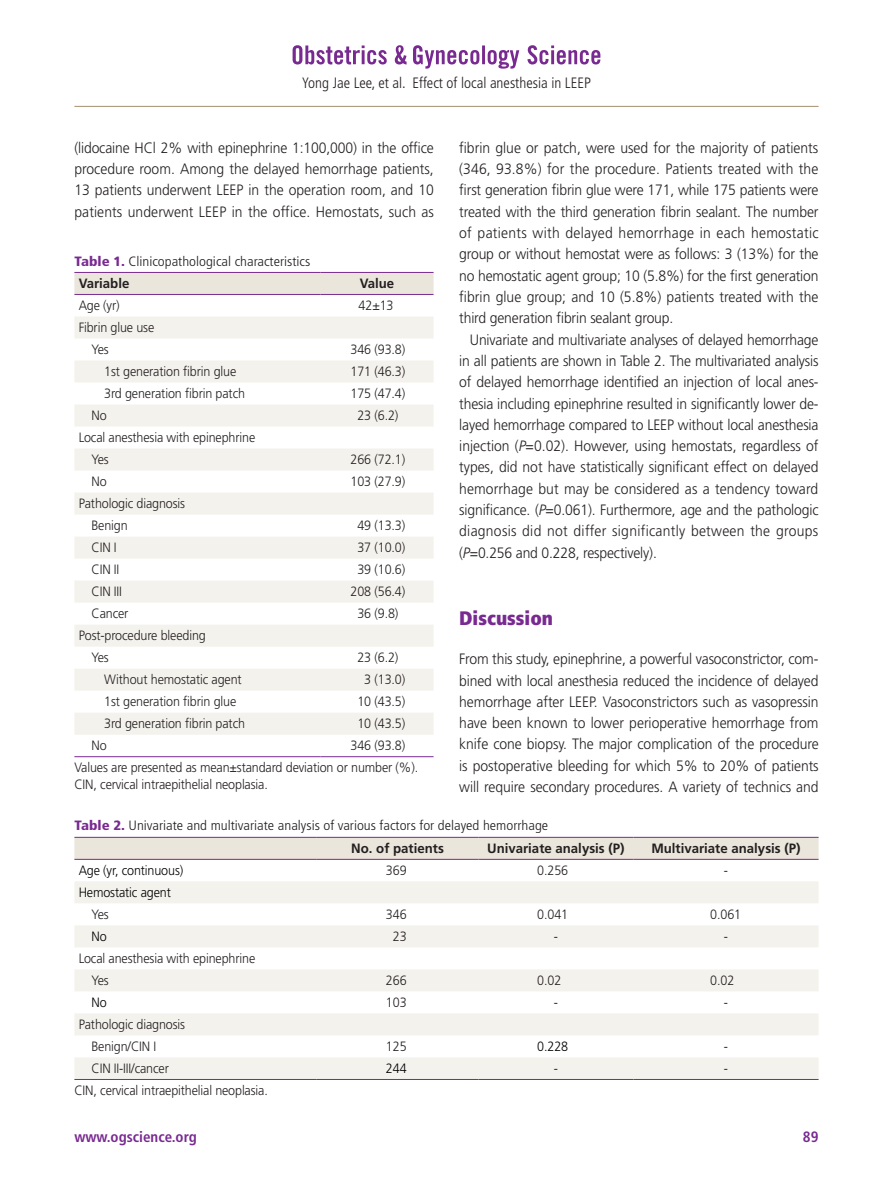
<style>
.page{position:relative;width:893px;height:1191px;background:#fff}
.page>*{position:absolute;margin:0;border:0;box-sizing:border-box;transform-origin:0 0}
.제목1-보라{font:900 condensed 19.5px "Frutiger LT Std";color:#792a91}
.제목밑_본문{font:300 15px/21.3px "Frutiger LT Std";letter-spacing:-.005em;color:#231f20;text-align:justify;scale:.93 1}
.본문_영문{font:300 15px/21.3px "Frutiger LT Std";letter-spacing:.02em;color:#231f20;text-align:justify;scale:.93 1}
.t1{font:300 condensed 15px "Frutiger LT Std";color:#231f20}
.t2{font:700 condensed 15px "Frutiger LT Std";color:#792a91}
.표내용{font:300 13.5px "Frutiger LT Std";letter-spacing:-.01em;color:#231f20;scale:.93 1}
.표_타이틀{font:300 condensed 13.5px "Frutiger LT Std";color:#231f20;scale:1.1 1}
.표_설명{font:300 13.5px "Frutiger LT Std";letter-spacing:-.01em;color:#231f20;scale:.93 1}
.표머리{font:700 13.5px "Frutiger LT Std";color:#231f20}
.표내용-2{font:300 13.5px "Frutiger LT Std";letter-spacing:-.01em;color:#000;scale:.93 1}
.s1{font-style:italic}
.s2{font-weight:900;color:#792a91}
</style>
<div class="page">
<hr style="left:74px;top:106px;width:745px;height:1px;background:#ad9676">
<svg style="left:527px;top:45px;width:73px;height:19px"></svg>
<svg style="left:413px;top:45px;width:106px;height:24px"></svg>
<svg style="left:293px;top:45px;width:114px;height:19px"></svg>
<div style="left:74px;top:838px;width:745px;height:21px;background:#ebe6db"></div>
<svg style="left:74px;top:881px;width:745px;height:198px;fill:#f4f2ed"></svg>
<hr style="left:74px;top:837px;width:243px;height:1px;background:#792a91">
<hr style="left:317px;top:837px;width:161px;height:1px;background:#792a91">
<hr style="left:478px;top:837px;width:155px;height:1px;background:#792a91">
<hr style="left:633px;top:837px;width:186px;height:1px;background:#792a91">
<hr style="left:74px;top:859px;width:243px;height:1px;background:#792a91">
<hr style="left:317px;top:859px;width:161px;height:1px;background:#792a91">
<hr style="left:478px;top:859px;width:155px;height:1px;background:#792a91">
<hr style="left:633px;top:859px;width:186px;height:1px;background:#792a91">
<hr style="left:74px;top:1079px;width:243px;height:1px;background:#792a91">
<hr style="left:317px;top:1079px;width:161px;height:1px;background:#792a91">
<hr style="left:478px;top:1079px;width:155px;height:1px;background:#792a91">
<hr style="left:633px;top:1079px;width:186px;height:1px;background:#792a91">
<div style="left:74px;top:273px;width:360px;height:21px;background:#ebe6db"></div>
<svg style="left:74px;top:317px;width:360px;height:417px;fill:#f4f2ed"></svg>
<hr style="left:74px;top:272px;width:246px;height:1px;background:#792a91">
<hr style="left:320px;top:272px;width:114px;height:1px;background:#792a91">
<hr style="left:74px;top:294px;width:246px;height:1px;background:#792a91">
<hr style="left:320px;top:294px;width:114px;height:1px;background:#792a91">
<hr style="left:74px;top:756px;width:246px;height:1px;background:#792a91">
<hr style="left:320px;top:756px;width:114px;height:1px;background:#792a91">
<p class="t1" style="left:302px;top:74px;width:291px">Yong Jae Lee, et al. Effect of local anesthesia in LEEP</p>
<p class="제목밑_본문" style="left:74px;top:137px;width:388px">(lidocaine HCl 2% with epinephrine 1:100,000) in the office procedure room. Among the delayed hemorrhage patients, 13 patients underwent LEEP in the operation room, and 10 patients underwent LEEP in the office. Hemostats, such as</p>
<p class="제목밑_본문" style="left:459px;top:137px;width:388px">fibrin glue or patch, were used for the majority of patients (346, 93.8%) for the procedure. Patients treated with the first generation fibrin glue were 171, while 175 patients were treated with the third generation fibrin sealant. The number of patients with delayed hemorrhage in each hemostatic group or without hemostat were as follows: 3 (13%) for the no hemostatic agent group; 10 (5.8%) for the first generation fibrin glue group; and 10 (5.8%) patients treated with the third generation fibrin sealant group.</p>
<p class="본문_영문" style="left:459px;top:329px;width:388px;text-indent:11px">Univariate and multivariate analyses of delayed hemorrhage in all patients are shown in Table 2. The multivariated analysis of delayed hemorrhage identified an injection of local anes&shy;thesia including epinephrine resulted in significantly lower de&shy;layed hemorrhage compared to LEEP without local anesthesia injection (<span class="s1">P</span>=0.02). However, using hemostats, regardless of types, did not have statistically significant effect on delayed hemorrhage but may be considered as a tendency toward significance. (<span class="s1">P</span>=0.061). Furthermore, age and the pathologic diagnosis did not differ significantly between the groups (<span class="s1">P</span>=0.256 and 0.228, respectively).</p>
<p class="표_타이틀" style="left:74px;top:253px;width:216px"><span class="s2">Table 1.</span> Clinicopathological characteristics</p>
<p class="표머리" style="left:79px;top:275px;width:52px">Variable</p>
<p class="표머리" style="left:360px;top:275px;width:36px">Value</p>
<p class="표내용" style="left:79px;top:298px;width:46px">Age (yr)</p>
<p class="표내용" style="left:359px;top:298px;width:39px">42±13</p>
<p class="표내용" style="left:79px;top:320px;width:83px">Fibrin glue use</p>
<p class="표내용" style="left:91px;top:342px;width:20px">Yes</p>
<p class="표내용" style="left:351px;top:342px;width:60px">346 (93.8)</p>
<p class="표내용" style="left:104px;top:364px;width:144px">1st generation fibrin glue</p>
<p class="표내용" style="left:351px;top:364px;width:60px">171 (46.3)</p>
<p class="표내용" style="left:104px;top:386px;width:153px">3rd generation fibrin patch</p>
<p class="표내용" style="left:351px;top:386px;width:60px">175 (47.4)</p>
<p class="표내용" style="left:91px;top:408px;width:18px">No</p>
<p class="표내용" style="left:357px;top:408px;width:46px">23 (6.2)</p>
<p class="표내용" style="left:79px;top:430px;width:191px">Local anesthesia with epinephrine</p>
<p class="표내용" style="left:91px;top:452px;width:20px">Yes</p>
<p class="표내용" style="left:351px;top:452px;width:60px">266 (72.1)</p>
<p class="표내용" style="left:91px;top:474px;width:18px">No</p>
<p class="표내용" style="left:351px;top:474px;width:60px">103 (27.9)</p>
<p class="표내용" style="left:79px;top:496px;width:116px">Pathologic diagnosis</p>
<p class="표내용" style="left:91px;top:518px;width:41px">Benign</p>
<p class="표내용" style="left:357px;top:518px;width:53px">49 (13.3)</p>
<p class="표내용" style="left:91px;top:540px;width:29px">CIN I</p>
<p class="표내용" style="left:357px;top:540px;width:53px">37 (10.0)</p>
<p class="표내용" style="left:91px;top:562px;width:32px">CIN II</p>
<p class="표내용" style="left:357px;top:562px;width:53px">39 (10.6)</p>
<p class="표내용" style="left:91px;top:584px;width:34px">CIN III</p>
<p class="표내용" style="left:351px;top:584px;width:60px">208 (56.4)</p>
<p class="표내용" style="left:91px;top:606px;width:41px">Cancer</p>
<p class="표내용" style="left:357px;top:606px;width:46px">36 (9.8)</p>
<p class="표내용" style="left:79px;top:628px;width:138px">Post-procedure bleeding</p>
<p class="표내용" style="left:91px;top:650px;width:20px">Yes</p>
<p class="표내용" style="left:357px;top:650px;width:46px">23 (6.2)</p>
<p class="표내용" style="left:104px;top:672px;width:149px">Without hemostatic agent</p>
<p class="표내용" style="left:364px;top:672px;width:46px">3 (13.0)</p>
<p class="표내용" style="left:104px;top:694px;width:144px">1st generation fibrin glue</p>
<p class="표내용" style="left:357px;top:694px;width:53px">10 (43.5)</p>
<p class="표내용" style="left:104px;top:716px;width:153px">3rd generation fibrin patch</p>
<p class="표내용" style="left:357px;top:716px;width:53px">10 (43.5)</p>
<p class="표내용" style="left:91px;top:738px;width:18px">No</p>
<p class="표내용" style="left:351px;top:738px;width:60px">346 (93.8)</p>
<p class="표내용" style="left:74px;top:760px;width:371px">Values are presented as mean±standard deviation or number (%).</p>
<p class="표_설명" style="left:74px;top:776px;width:209px">CIN, cervical intraepithelial neoplasia.</p>
<p class="제목1-보라" style="left:459px;top:606px;width:95px">Discussion</p>
<p class="제목밑_본문" style="left:459px;top:648px;width:388px">From this study, epinephrine, a powerful vasoconstrictor, com&shy;bined with local anesthesia reduced the incidence of delayed hemorrhage after LEEP. Vasoconstrictors such as vasopressin have been known to lower perioperative hemorrhage from knife cone biopsy. The major complication of the procedure is postoperative bleeding for which 5% to 20% of patients will require secondary procedures. A variety of technics and</p>
<p class="표_타이틀" style="left:74px;top:818px;width:432px"><span class="s2">Table 2.</span> Univariate and multivariate analysis of various factors for delayed hemorrhage</p>
<p class="표머리" style="left:351px;top:840px;width:94px">No. of patients</p>
<p class="표머리" style="left:487px;top:840px;width:139px">Univariate analysis (P)</p>
<p class="표머리" style="left:651px;top:840px;width:151px">Multivariate analysis (P)</p>
<p class="표내용-2" style="left:79px;top:862px;width:114px">Age (yr, continuous)</p>
<p class="표내용" style="left:386px;top:862px;width:24px">369</p>
<p class="표내용" style="left:537px;top:862px;width:35px">0.256</p>
<p class="표내용" style="left:724px;top:862px;width:6px">-</p>
<p class="표내용-2" style="left:79px;top:884px;width:101px">Hemostatic agent</p>
<p class="표내용" style="left:91px;top:906px;width:20px">Yes</p>
<p class="표내용" style="left:386px;top:906px;width:24px">346</p>
<p class="표내용" style="left:537px;top:906px;width:35px">0.041</p>
<p class="표내용" style="left:710px;top:906px;width:35px">0.061</p>
<p class="표내용-2" style="left:91px;top:928px;width:18px">No</p>
<p class="표내용" style="left:393px;top:928px;width:16px">23</p>
<p class="표내용" style="left:554px;top:928px;width:6px">-</p>
<p class="표내용" style="left:724px;top:928px;width:6px">-</p>
<p class="표내용" style="left:79px;top:950px;width:191px">Local anesthesia with epinephrine</p>
<p class="표내용" style="left:91px;top:972px;width:20px">Yes</p>
<p class="표내용" style="left:386px;top:972px;width:24px">266</p>
<p class="표내용" style="left:537px;top:972px;width:27px">0.02</p>
<p class="표내용" style="left:710px;top:972px;width:27px">0.02</p>
<p class="표내용-2" style="left:91px;top:994px;width:18px">No</p>
<p class="표내용" style="left:386px;top:994px;width:24px">103</p>
<p class="표내용" style="left:554px;top:994px;width:6px">-</p>
<p class="표내용" style="left:724px;top:994px;width:6px">-</p>
<p class="표내용" style="left:79px;top:1016px;width:116px">Pathologic diagnosis</p>
<p class="표내용" style="left:91px;top:1038px;width:71px">Benign/CIN I</p>
<p class="표내용" style="left:386px;top:1038px;width:24px">125</p>
<p class="표내용-2" style="left:537px;top:1038px;width:35px">0.228</p>
<p class="표내용" style="left:724px;top:1038px;width:6px">-</p>
<p class="표내용" style="left:91px;top:1060px;width:85px">CIN II-III/cancer</p>
<p class="표내용-2" style="left:386px;top:1060px;width:24px">244</p>
<p class="표내용" style="left:554px;top:1060px;width:6px">-</p>
<p class="표내용" style="left:724px;top:1060px;width:6px">-</p>
<p class="표_설명" style="left:74px;top:1082px;width:209px">CIN, cervical intraepithelial neoplasia.</p>
<p class="t2" style="left:74px;top:1128px;width:124px">www.ogscience.org</p>
<p class="t2" style="left:803px;top:1128px;width:17px">89</p>
</div>
